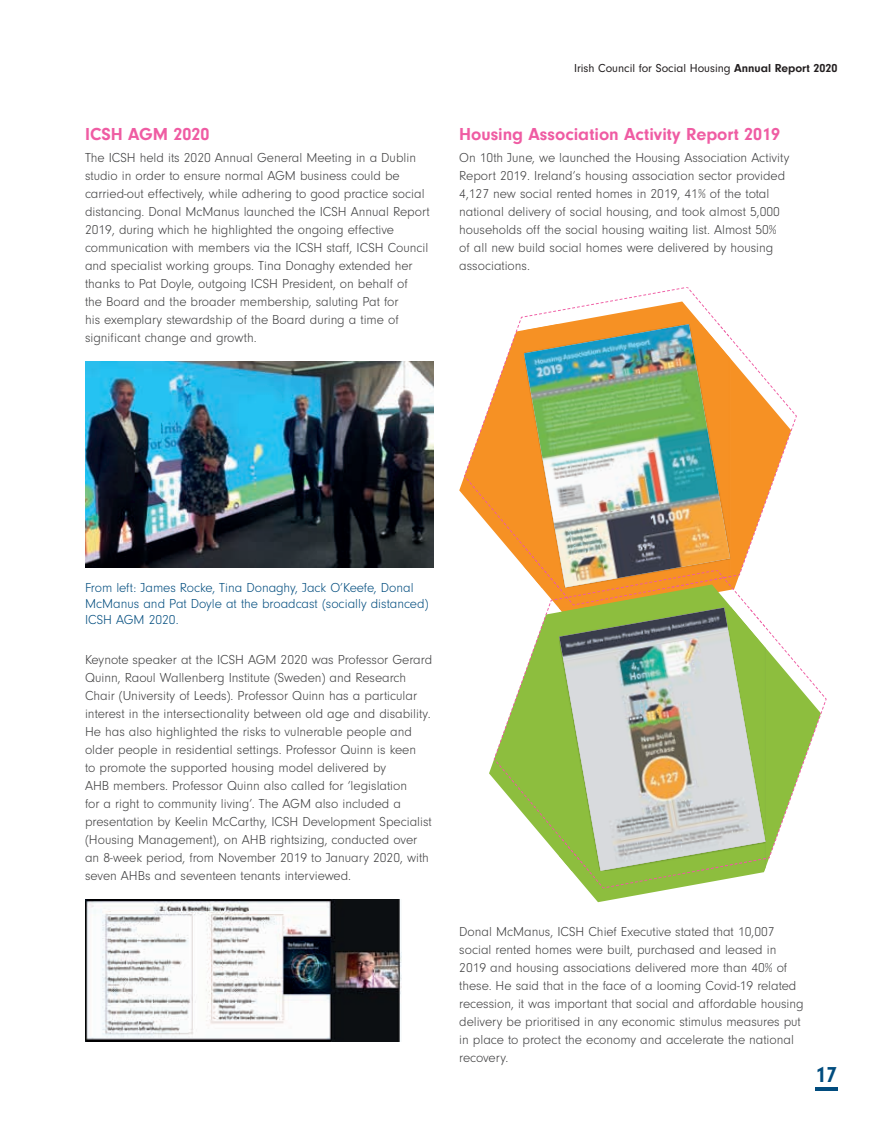
<style>
.page{position:relative;width:893px;height:1132px;background:#fff}
.page>*{position:absolute;margin:0;border:0;box-sizing:border-box;transform-origin:0 0}
.t1{font:700 22.5px "Neuzeit Gro";color:#014c7e}
.t2{font:700 18px "Neuzeit Gro";color:#ef5ca3}
.t3{font:300 13.5px/18px "Neuzeit Gro";color:#3e3e3f}
.t4{font:300 13.5px/16.2px "Neuzeit Gro";color:#014c7e}
.t5{font:12px "Neuzeit Gro";color:#231f20}
.s1{font-weight:700}
</style>
<div class="page">
<hr style="left:815px;top:1087px;width:22px;height:3px;background:#014c7e">
<img style="left:85px;top:362px;width:349px;height:205px">
<img style="left:85px;top:899px;width:317px;height:142px">
<svg style="left:586px;top:888px;width:90px;height:13px"></svg>
<img style="left:465px;top:287px;width:332px;height:492px">
<svg style="left:494px;top:570px;width:333px;height:318px"></svg>
<img style="left:559px;top:607px;width:206px;height:263px">
<h2 class="t2" style="left:85px;top:124px;width:126px">ICSH AGM 2020</h2>
<p class="t3" style="left:85px;top:149px;width:346px">The ICSH held its 2020 Annual General Meeting in a Dublin studio in order to ensure normal AGM business could be carried-out effectively, while adhering to good practice social distancing. Donal McManus launched the ICSH Annual Report 2019, during which he highlighted the ongoing effective communication with members via the ICSH staff, ICSH Council and specialist working groups. Tina Donaghy extended her thanks to Pat Doyle, outgoing ICSH President, on behalf of<br>the Board and the broader membership, saluting Pat for<br>his exemplary stewardship of the Board during a time of significant change and growth.</p>
<p class="t5" style="left:574px;top:61px;width:265px">Irish Council for Social Housing <span class="s1">Annual Report 2020</span></p>
<h2 class="t2" style="left:459px;top:124px;width:323px">Housing Association Activity Report 2019</h2>
<p class="t3" style="left:459px;top:149px;width:332px">On 10th June, we launched the Housing Association Activity Report 2019. Ireland’s housing association sector provided 4,127 new social rented homes in 2019, 41% of the total national delivery of social housing, and took almost 5,000 households off the social housing waiting list. Almost 50% of all new build social homes were delivered by housing associations.</p>
<p class="t4" style="left:85px;top:579px;width:345px">From left: James Rocke, Tina Donaghy, Jack O’Keefe, Donal<br>McManus and Pat Doyle at the broadcast (socially distanced)<br>ICSH AGM 2020.</p>
<p class="t3" style="left:85px;top:650px;width:349px">Keynote speaker at the ICSH AGM 2020 was Professor Gerard Quinn, Raoul Wallenberg Institute (Sweden) and Research Chair (University of Leeds). Professor Quinn has a particular interest in the intersectionality between old age and disability.<br>He has also highlighted the risks to vulnerable people and older people in residential settings. Professor Quinn is keen<br>to promote the supported housing model delivered by<br>AHB members. Professor Quinn also called for ‘legislation<br>for a right to community living’. The AGM also included a presentation by Keelin McCarthy, ICSH Development Specialist (Housing Management), on AHB rightsizing, conducted over an 8-week period, from November 2019 to January 2020, with seven AHBs and seventeen tenants interviewed.</p>
<p class="t3" style="left:459px;top:922px;width:346px">Donal McManus, ICSH Chief Executive stated that 10,007 social rented homes were built, purchased and leased in 2019 and housing associations delivered more than 40% of these. He said that in the face of a looming Covid-19 related recession, it was important that social and affordable housing delivery be prioritised in any economic stimulus measures put in place to protect the economy and accelerate the national recovery.</p>
<h1 class="t1" style="left:815px;top:1061px;width:24px">17</h1>
</div>
